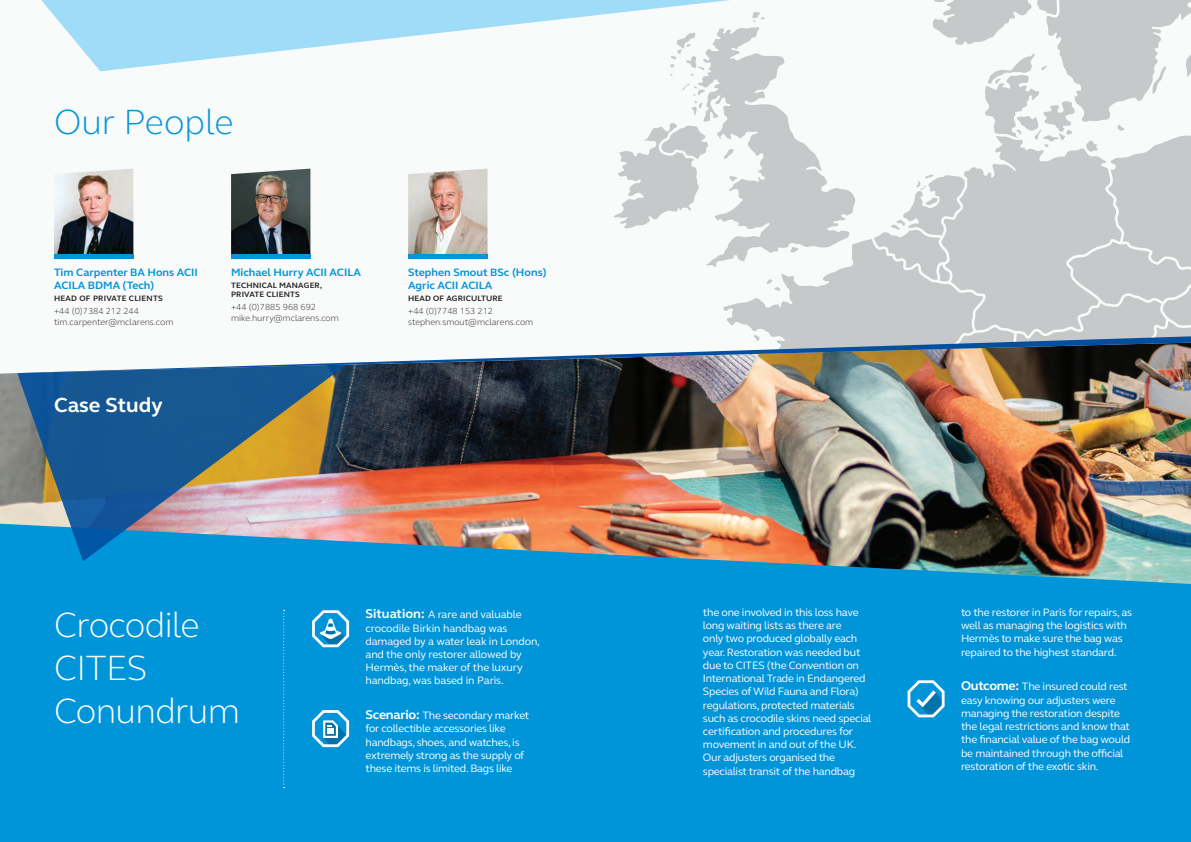
<style>
.page{position:relative;width:1191px;height:842px;background:#f9fafa}
.page>*{position:absolute;margin:0;border:0;box-sizing:border-box;transform-origin:0 0}
.t1{font:300 36px/43.2px "FS Elliot";letter-spacing:-.02em;color:#fff}
.t2{font:300 36px "FS Elliot";color:#0095d9}
.t3{font:700 21px "FS Elliot";color:#fff}
.t4{font:11px/13.2px "FS Elliot";letter-spacing:-.02em;color:#fff}
.t5{font:700 11px/13.2px "FS Elliot";color:#0095d9}
.t6{font:300 9px/10.8px "FS Elliot";color:#231f20}
.t7{font:700 8px/9.6px "FS Elliot";letter-spacing:.02em;color:#231f20}
.s1{font-weight:700;font-size:13px}
</style>
<div class="page">
<svg style="left:670px;top:12px;width:185px;height:255px"></svg>
<svg style="left:614px;top:123px;width:85px;height:106px"></svg>
<svg style="left:722px;top:239px;width:146px;height:97px;fill:#c7c8ca"></svg>
<svg style="left:868px;top:0;width:323px;height:336px"></svg>
<svg style="left:41px;top:0;width:689px;height:71px"></svg>
<img style="left:54px;top:169px;width:79px;height:86px">
<hr style="left:54px;top:255px;width:79px;height:4px;background:#0095d9">
<div style="left:0;top:584px;width:1191px;height:258px;background:#0095d9"></div>
<img style="left:0;top:374px;width:1191px;height:210px">
<img style="left:0;top:336px;width:1191px;height:38px">
<svg style="left:17px;top:365px;width:330px;height:196px;background:#557c97"></svg>
<svg style="left:283px;top:610px;width:2px;height:178px"></svg>
<svg style="left:311px;top:608px;width:39px;height:41px"></svg>
<svg style="left:906px;top:678px;width:40px;height:41px"></svg>
<svg style="left:311px;top:707px;width:39px;height:41px"></svg>
<img style="left:231px;top:169px;width:79px;height:86px">
<hr style="left:231px;top:255px;width:79px;height:4px;background:#0095d9">
<img style="left:408px;top:169px;width:79px;height:86px">
<hr style="left:408px;top:255px;width:79px;height:4px;background:#0095d9">
<h1 class="t2" style="left:54px;top:98px;width:181px">Our People</h1>
<p class="t5" style="left:54px;top:265px;width:145px">Tim Carpenter BA Hons ACII<br>ACILA BDMA (Tech)</p>
<p class="t7" style="left:54px;top:293px;width:110px">HEAD OF PRIVATE CLIENTS</p>
<p class="t6" style="left:54px;top:305px;width:121px">+44 (0)7384 212 244 tim.carpenter@mclarens.com</p>
<h2 class="t3" style="left:54px;top:391px;width:110px">Case Study</h2>
<p class="t5" style="left:231px;top:265px;width:131px">Michael Hurry ACII ACILA</p>
<p class="t7" style="left:231px;top:280px;width:93px">TECHNICAL MANAGER,<br>PRIVATE CLIENTS</p>
<p class="t6" style="left:231px;top:301px;width:109px">+44 (0)7885 968 692 mike.hurry@mclarens.com</p>
<p class="t5" style="left:408px;top:265px;width:140px">Stephen Smout BSc (Hons)<br>Agric ACII ACILA</p>
<p class="t7" style="left:408px;top:293px;width:96px">HEAD OF AGRICULTURE</p>
<p class="t6" style="left:408px;top:305px;width:127px">+44 (0)7748 153 212 stephen.smout@mclarens.com</p>
<h1 class="t1" style="left:54px;top:602px;width:188px">Crocodile<br>CITES<br>Conundrum</h1>
<p class="t4" style="left:365px;top:608px;width:176px"><span class="s1">Situation:</span> A rare and valuable crocodile Birkin handbag was damaged by a water leak in London, and the only restorer allowed by<br>Hermès, the maker of the luxury handbag, was based in Paris.</p>
<p class="t4" style="left:365px;top:708px;width:165px"><span class="s1">Scenario:</span> The secondary market for collectible accessories like handbags, shoes, and watches, is extremely strong as the supply of these items is limited. Bags like</p>
<p class="t4" style="left:703px;top:605px;width:170px">the one involved in this loss have long waiting lists as there are<br>only two produced globally each year. Restoration was needed but due to CITES (the Convention on<br>International Trade in Endangered<br>Species of Wild Fauna and Flora) regulations, protected materials such as crocodile skins need special certification and procedures for movement in and out of the UK.<br>Our adjusters organised the specialist transit of the handbag</p>
<p class="t4" style="left:961px;top:605px;width:172px">to the restorer in Paris for repairs, as well as managing the logistics with Hermès to make sure the bag was repaired to the highest standard.</p>
<p class="t4" style="left:961px;top:680px;width:171px"><span class="s1">Outcome:</span> The insured could rest easy knowing our adjusters were managing the restoration despite the legal restrictions and know that the financial value of the bag would be maintained through the official restoration of the exotic skin.</p>
</div>
